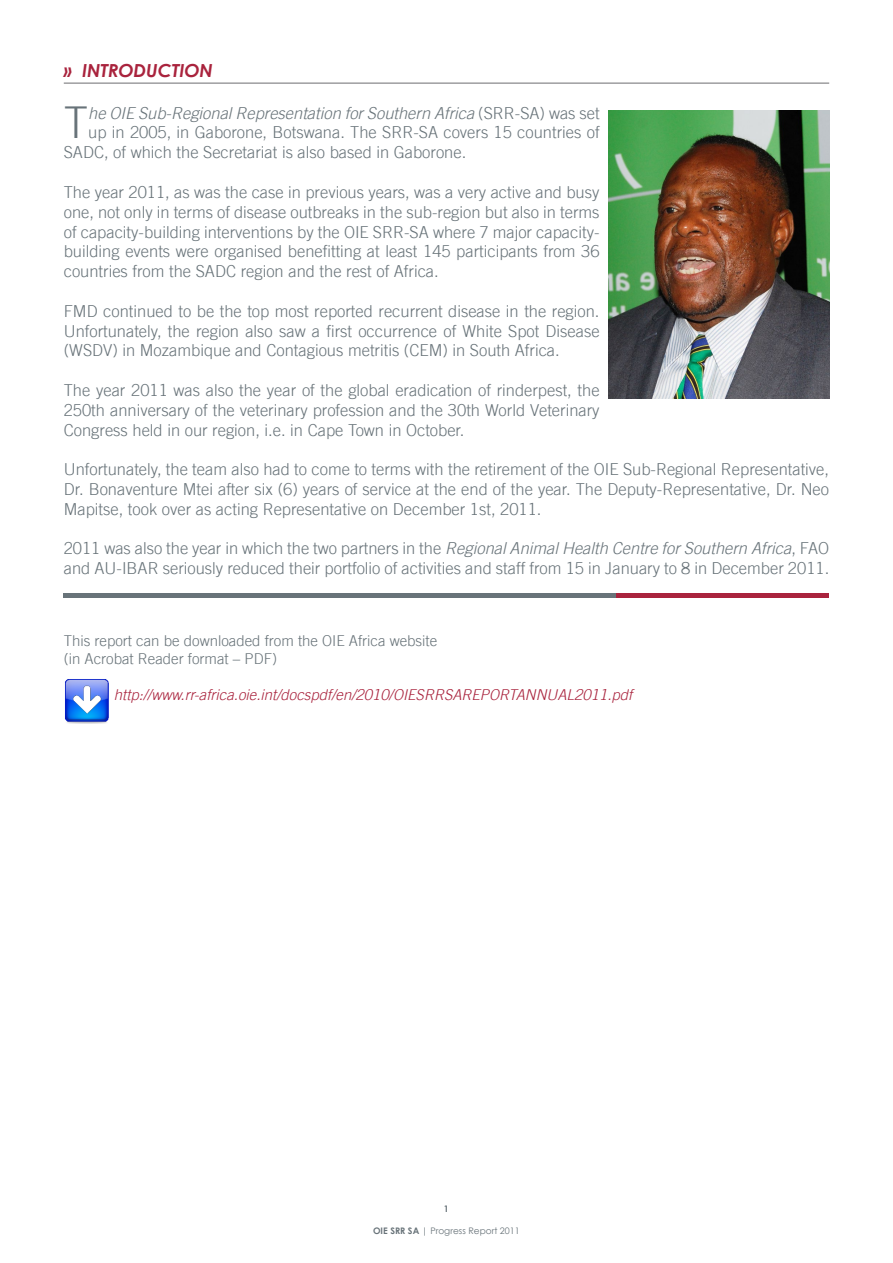
<style>
.page{position:relative;width:893px;height:1263px;background:#fff}
.page>*{position:absolute;margin:0;border:0;box-sizing:border-box;transform-origin:0 0}
.t1{font:300 43.95px "Trade Gothic LT";color:#687379}
.t2{font:italic 700 18px "Century Gothic";color:#a9233d}
.t3{font:300 16.5px/19.8px "Trade Gothic LT";color:#687379;text-align:justify}
.t4{font:italic 300 16.5px "Trade Gothic LT";color:#687379}
.t5{font:300 15px "Trade Gothic LT";color:#687379}
.t6{font:italic 300 15px "Trade Gothic LT";color:#a9233d}
.t7{font:9px "Century Gothic";color:#687379}
.t8{font:700 9px "Century Gothic";color:#687379}
.s1{font-style:normal}
.s2{font-style:italic}
.s3{font-weight:700}
</style>
<div class="page">
<img style="left:608px;top:111px;width:221px;height:287px">
<img style="left:65px;top:679px;width:44px;height:45px">
<div style="left:64px;top:593px;width:765px;height:5px;background:#687379"></div>
<div style="left:617px;top:593px;width:212px;height:5px;background:#a9233d"></div>
<hr style="left:64px;top:83px;width:765px;height:1px;background:#6c6d70">
<p class="t2" style="left:64px;top:57px;width:151px">» INTRODUCTION</p>
<p class="t1" style="left:64px;top:97px;width:26px">T</p>
<p class="t4" style="left:88px;top:103px;width:513px">he OIE Sub-Regional Representation for Southern Africa <span class="s1">(SRR-SA) was set</span></p>
<p class="t3" style="left:88px;top:122px;width:513px">up in 2005, in Gaborone, Botswana. The SRR-SA covers 15 countries of</p>
<p class="t3" style="left:64px;top:142px;width:404px">SADC, of which the Secretariat is also based in Gaborone.</p>
<p class="t3" style="left:64px;top:182px;width:537px">The year 2011, as was the case in previous years, was a very active and busy one, not only in terms of disease outbreaks in the sub-region but also in terms of capacity-building interventions by the OIE SRR-SA where 7 major capacity&shy;building events were organised benefitting at least 145 participants from 36 countries from the SADC region and the rest of Africa.</p>
<p class="t3" style="left:64px;top:301px;width:537px">FMD continued to be the top most reported recurrent disease in the region.<br>Unfortunately, the region also saw a first occurrence of White Spot Disease (WSDV) in Mozambique and Contagious metritis (CEM) in South Africa.</p>
<p class="t3" style="left:64px;top:380px;width:537px">The year 2011 was also the year of the global eradication of rinderpest, the 250th anniversary of the veterinary profession and the 30th World Veterinary Congress held in our region, i.e. in Cape Town in October.</p>
<p class="t3" style="left:64px;top:459px;width:767px">Unfortunately, the team also had to come to terms with the retirement of the OIE Sub-Regional Representative, Dr. Bonaventure Mtei after six (6) years of service at the end of the year. The Deputy-Representative, Dr. Neo Mapitse, took over as acting Representative on December 1st, 2011.</p>
<p class="t3" style="left:64px;top:538px;width:767px">2011 was also the year in which the two partners in the <span class="s2">Regional Animal Health Centre for Southern Africa</span>, FAO and AU-IBAR seriously reduced their portfolio of activities and staff from 15 in January to 8 in December 2011.</p>
<p class="t5" style="left:64px;top:632px;width:375px">This report can be downloaded from the OIE Africa website</p>
<p class="t5" style="left:64px;top:650px;width:215px">(in Acrobat Reader format – PDF)</p>
<p class="t6" style="left:114px;top:686px;width:520px">http://www.rr-africa.oie.int/docspdf/en/2010/OIESRRSAREPORTANNUAL2011.pdf</p>
<p class="t8" style="left:444px;top:1202px;width:7px">1</p>
<p class="t7" style="left:373px;top:1224px;width:148px"><span class="s3">OIE SRR SA</span> | Progress Report 2011</p>
</div>
